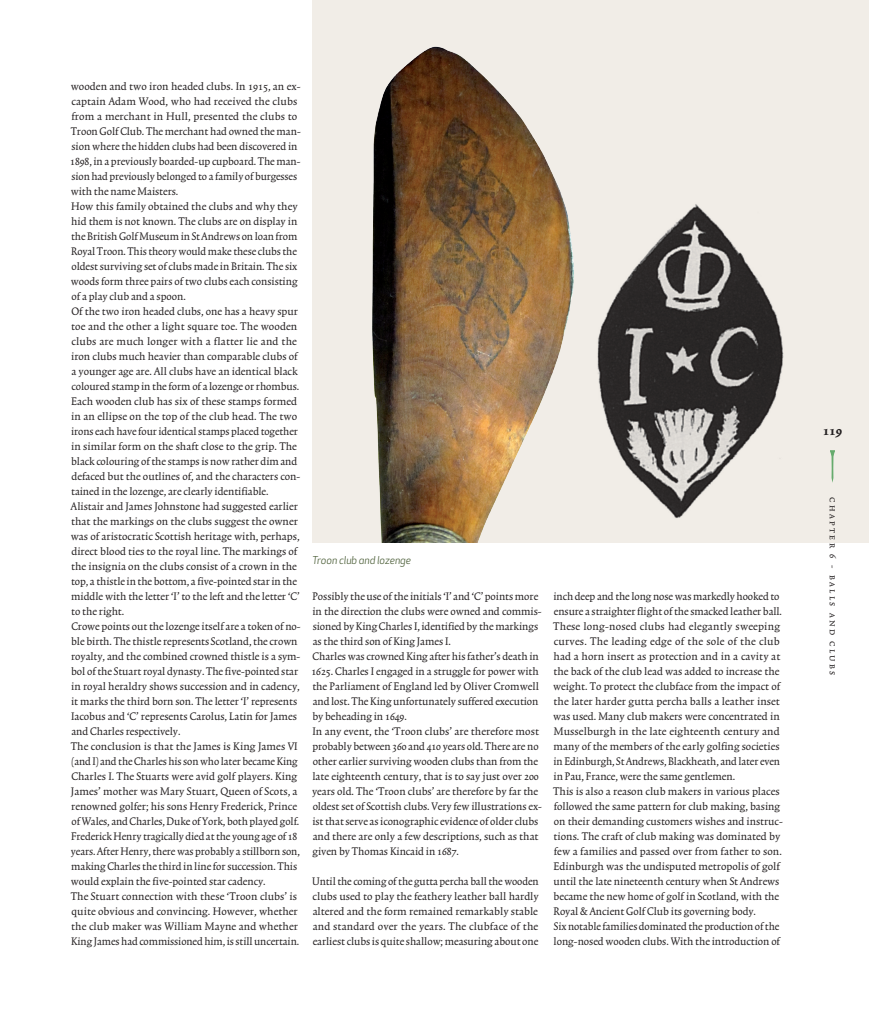
<style>
.page{position:relative;width:869px;height:1028px;background:#fff}
.page>*{position:absolute;margin:0;border:0;box-sizing:border-box;transform-origin:0 0}
.t1{font:700 15px "Trinite No 1";color:#231f20}
.t2{font:13px/15px "Trinite No 1 Rom Con";color:#231f20}
.t3{font:11.25px "Trinite No 1 Rom Con Exp";letter-spacing:.2em;color:#231f20}
.t4{font:italic 10.62px "Apex New";letter-spacing:-.005em;color:#52643f}
</style>
<div class="page">
<div style="left:312px;top:0;width:556px;height:542px;background:#f1ede7"></div>
<img style="left:597px;top:204px;width:187px;height:314px">
<img style="left:372px;top:46px;width:202px;height:496px">
<svg style="left:830px;top:450px;width:4px;height:33px"></svg>
<p class="t2" style="left:70px;top:80px;width:232px">wooden and two iron headed clubs. In 1915, an ex&shy;captain Adam Wood, who had received the clubs from a merchant in Hull, presented the clubs to Troon Golf Club. The merchant had owned the man&shy;sion where the hidden clubs had been discovered in 1898, in a previously boarded-up cupboard. The man&shy;sion had previously belonged to a family of burgesses with the name Maisters.<br>How this family obtained the clubs and why they hid them is not known. The clubs are on display in the British Golf Museum in St Andrews on loan from Royal Troon. This theory would make these clubs the oldest surviving set of clubs made in Britain. The six woods form three pairs of two clubs each consisting of a play club and a spoon.<br>Of the two iron headed clubs, one has a heavy spur toe and the other a light square toe. The wooden clubs are much longer with a flatter lie and the iron clubs much heavier than comparable clubs of a younger age are. All clubs have an identical black coloured stamp in the form of a lozenge or rhombus.<br>Each wooden club has six of these stamps formed in an ellipse on the top of the club head. The two irons each have four identical stamps placed together in similar form on the shaft close to the grip. The black colouring of the stamps is now rather dim and defaced but the outlines of, and the characters con&shy;tained in the lozenge, are clearly identifiable.<br>Alistair and James Johnstone had suggested earlier that the markings on the clubs suggest the owner was of aristocratic Scottish heritage with, perhaps, direct blood ties to the royal line. The markings of the insignia on the clubs consist of a crown in the top, a thistle in the bottom, a five-pointed star in the middle with the letter ‘I’ to the left and the letter ‘C’ to the right.<br>Crowe points out the lozenge itself are a token of no&shy;ble birth. The thistle represents Scotland, the crown royalty, and the combined crowned thistle is a sym&shy;bol of the Stuart royal dynasty. The five-pointed star in royal heraldry shows succession and in cadency, it marks the third born son. The letter ‘I’ represents Iacobus and ‘C’ represents Carolus, Latin for James and Charles respectively.<br>The conclusion is that the James is King James VI (and I) and the Charles his son who later became King Charles I. The Stuarts were avid golf players. King James’ mother was Mary Stuart, Queen of Scots, a renowned golfer; his sons Henry Frederick, Prince of Wales, and Charles, Duke of York, both played golf.<br>Frederick Henry tragically died at the young age of 18 years. After Henry, there was probably a stillborn son, making Charles the third in line for succession. This would explain the five-pointed star cadency.<br>The Stuart connection with these ‘Troon clubs’ is quite obvious and convincing. However, whether the club maker was William Mayne and whether King James had commissioned him, is still uncertain.</p>
<p class="t4" style="left:312px;top:553px;width:101px">Troon club and lozenge</p>
<p class="t2" style="left:311px;top:590px;width:232px">Possibly the use of the initials ‘I’ and ‘C’ points more in the direction the clubs were owned and commis&shy;sioned by King Charles I, identified by the markings as the third son of King James I.<br>Charles was crowned King after his father’s death in 1625. Charles I engaged in a struggle for power with the Parliament of England led by Oliver Cromwell and lost. The King unfortunately suffered execution by beheading in 1649.<br>In any event, the ‘Troon clubs’ are therefore most probably between 360 and 410 years old. There are no other earlier surviving wooden clubs than from the late eighteenth century, that is to say just over 200 years old. The ‘Troon clubs’ are therefore by far the oldest set of Scottish clubs. Very few illustrations ex&shy;ist that serve as iconographic evidence of older clubs and there are only a few descriptions, such as that given by Thomas Kincaid in 1687.</p>
<p class="t2" style="left:312px;top:875px;width:228px;text-align:justify">Until the coming of the gutta percha ball the wooden clubs used to play the feathery leather ball hardly altered and the form remained remarkably stable and standard over the years. The clubface of the earliest clubs is quite shallow; measuring about one</p>
<p class="t2" style="left:553px;top:590px;width:231px">inch deep and the long nose was markedly hooked to ensure a straighter flight of the smacked leather ball.<br>These long-nosed clubs had elegantly sweeping curves. The leading edge of the sole of the club had a horn insert as protection and in a cavity at the back of the club lead was added to increase the weight. To protect the clubface from the impact of the later harder gutta percha balls a leather inset was used. Many club makers were concentrated in Musselburgh in the late eighteenth century and many of the members of the early golfing societies in Edinburgh, St Andrews, Blackheath, and later even in Pau, France, were the same gentlemen.<br>This is also a reason club makers in various places followed the same pattern for club making, basing on their demanding customers wishes and instruc&shy;tions. The craft of club making was dominated by few a families and passed over from father to son.<br>Edinburgh was the undisputed metropolis of golf until the late nineteenth century when St Andrews became the new home of golf in Scotland, with the Royal &amp; Ancient Golf Club its governing body.<br>Six notable families dominated the production of the long-nosed wooden clubs. With the introduction of</p>
<p class="t1" style="left:822px;top:424px;width:21px">119</p>
<p class="t3" style="left:837px;top:497px;width:179px;rotate:90deg">chapter 6 - balls and clubs</p>
</div>
